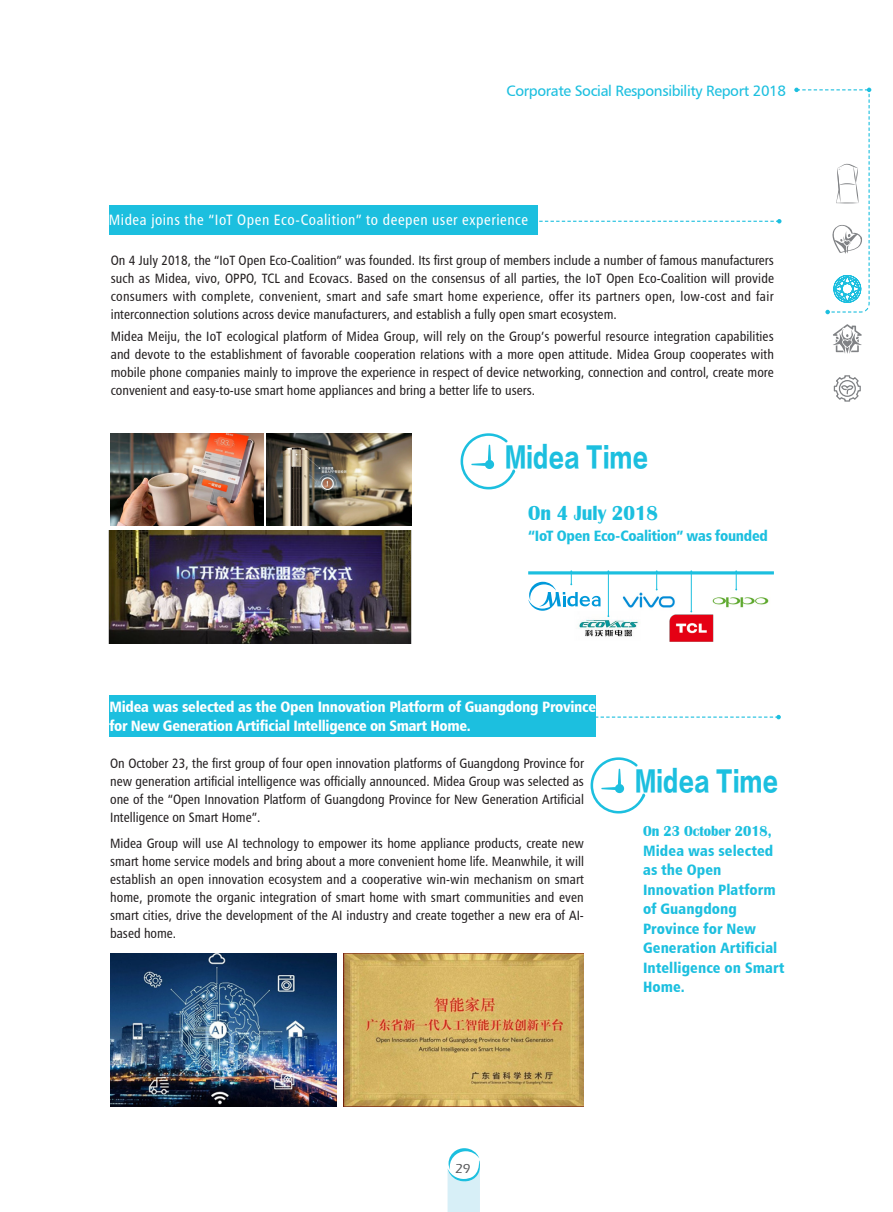
<style>
.page{position:relative;width:893px;height:1212px;background:#fff}
.page>*{position:absolute;margin:0;border:0;box-sizing:border-box;transform-origin:0 0}
.美的时间{font:27px "FZLTTHCJW GB1 0";color:#1cbfdf}
.Midea_Time{font:700 21px "Britannic";color:#1cbfdf;scale:.9 1}
.年报正文-2极标题{font:15px/19.5px "Humanist 777 BT Black Condensed B";letter-spacing:-.02em;color:#fff}
.Midea_Time-2{font:15px/19.5px "Humanist 777 BT Black Condensed B";letter-spacing:.005em;color:#1cbfdf}
.年报正文-2极标题-2{font:15px "Humanist 777 BT Roman Condensed B";letter-spacing:.035em;color:#fff}
.t1{font:15px "Humanist 777 BT Roman B";letter-spacing:-.025em;color:#1cbfdf}
.年报正文-2极标题-3{font:15px "Humanist 777 BT Black Condensed B";letter-spacing:-.02em;color:#1cbfdf}
.Midea_Time-3{font:700 15px "Britannic";color:#1cbfdf;scale:.9 1}
.年报正文{font:13.5px/18px "Humanist 777 BT Roman Condensed B";color:#231f20;text-align:justify}
.t2{font:500 13.5px "Eras ITC";color:#57585a}
</style>
<div class="page">
<svg style="left:448px;top:1148px;width:32px;height:64px"></svg>
<svg style="left:833px;top:324px;width:29px;height:30px"></svg>
<svg style="left:833px;top:375px;width:28px;height:27px"></svg>
<svg style="left:794px;top:88px;width:77px;height:226px"></svg>
<svg style="left:537px;top:219px;width:244px;height:4px"></svg>
<div style="left:109px;top:205px;width:428px;height:30px;background:#1cbfdf"></div>
<img style="left:712px;top:590px;width:57px;height:18px">
<img style="left:669px;top:612px;width:45px;height:30px">
<img style="left:622px;top:592px;width:53px;height:16px">
<img style="left:578px;top:612px;width:60px;height:25px">
<hr style="left:528px;top:571px;width:246px;height:3px;background:#1cbfdf">
<svg style="left:528px;top:570px;width:72px;height:41px"></svg>
<svg style="left:656px;top:570px;width:2px;height:20px"></svg>
<svg style="left:735px;top:570px;width:2px;height:20px"></svg>
<hr style="left:691px;top:571px;width:1px;height:40px;background:#1cbfdf">
<hr style="left:608px;top:571px;width:1px;height:45px;background:#1cbfdf">
<img style="left:266px;top:433px;width:145px;height:92px">
<img style="left:110px;top:433px;width:154px;height:92px">
<img style="left:109px;top:530px;width:302px;height:113px">
<img style="left:344px;top:953px;width:240px;height:154px">
<img style="left:110px;top:953px;width:226px;height:154px">
<svg style="left:596px;top:715px;width:185px;height:4px"></svg>
<div style="left:110px;top:696px;width:486px;height:41px;background:#1cbfdf"></div>
<svg style="left:591px;top:757px;width:54px;height:56px"></svg>
<svg style="left:461px;top:433px;width:54px;height:56px"></svg>
<p class="t1" style="left:507px;top:81px;width:281px">Corporate Social Responsibility Report 2018</p>
<p class="年报正文-2极标题-2" style="left:109px;top:211px;width:421px">Midea joins the “IoT Open Eco-Coalition” to deepen user experience</p>
<p class="年报正文" style="left:111px;top:251px;width:665px">On 4 July 2018, the “IoT Open Eco-Coalition” was founded. Its first group of members include a number of famous manufacturers such as Midea, vivo, OPPO, TCL and Ecovacs. Based on the consensus of all parties, the IoT Open Eco-Coalition will provide consumers with complete, convenient, smart and safe smart home experience, offer its partners open, low-cost and fair interconnection solutions across device manufacturers, and establish a fully open smart ecosystem.</p>
<p class="年报正文" style="left:111px;top:327px;width:665px">Midea Meiju, the IoT ecological platform of Midea Group, will rely on the Group’s powerful resource integration capabilities and devote to the establishment of favorable cooperation relations with a more open attitude. Midea Group cooperates with mobile phone companies mainly to improve the experience in respect of device networking, connection and control, create more convenient and easy-to-use smart home appliances and bring a better life to users.</p>
<p class="美的时间" style="left:505px;top:442px;width:145px">Midea Time</p>
<p class="Midea_Time" style="left:528px;top:501px;width:146px">On 4 July 2018</p>
<p class="年报正文-2极标题-3" style="left:528px;top:527px;width:241px">“IoT Open Eco-Coalition” was founded</p>
<p class="年报正文-2极标题" style="left:109px;top:696px;width:488px">Midea was selected as the Open Innovation Platform of Guangdong Province for New Generation Artificial Intelligence on Smart Home.</p>
<p class="年报正文" style="left:110px;top:754px;width:475px">On October 23, the first group of four open innovation platforms of Guangdong Province for new generation artificial intelligence was officially announced. Midea Group was selected as one of the “Open Innovation Platform of Guangdong Province for New Generation Artificial Intelligence on Smart Home”.</p>
<p class="年报正文" style="left:110px;top:834px;width:475px">Midea Group will use AI technology to empower its home appliance products, create new smart home service models and bring about a more convenient home life. Meanwhile, it will establish an open innovation ecosystem and a cooperative win-win mechanism on smart home, promote the organic integration of smart home with smart communities and even smart cities, drive the development of the AI industry and create together a new era of AI&shy;based home.</p>
<p class="美的时间" style="left:635px;top:766px;width:145px">Midea Time</p>
<p class="Midea_Time-3" style="left:643px;top:823px;width:144px">On 23 October 2018,</p>
<p class="Midea_Time-2" style="left:643px;top:840px;width:143px">Midea was selected as the Open<br>Innovation Platform of Guangdong<br>Province for New<br>Generation Artificial<br>Intelligence on Smart<br>Home.</p>
<p class="t2" style="left:455px;top:1161px;width:17px">29</p>
</div>
